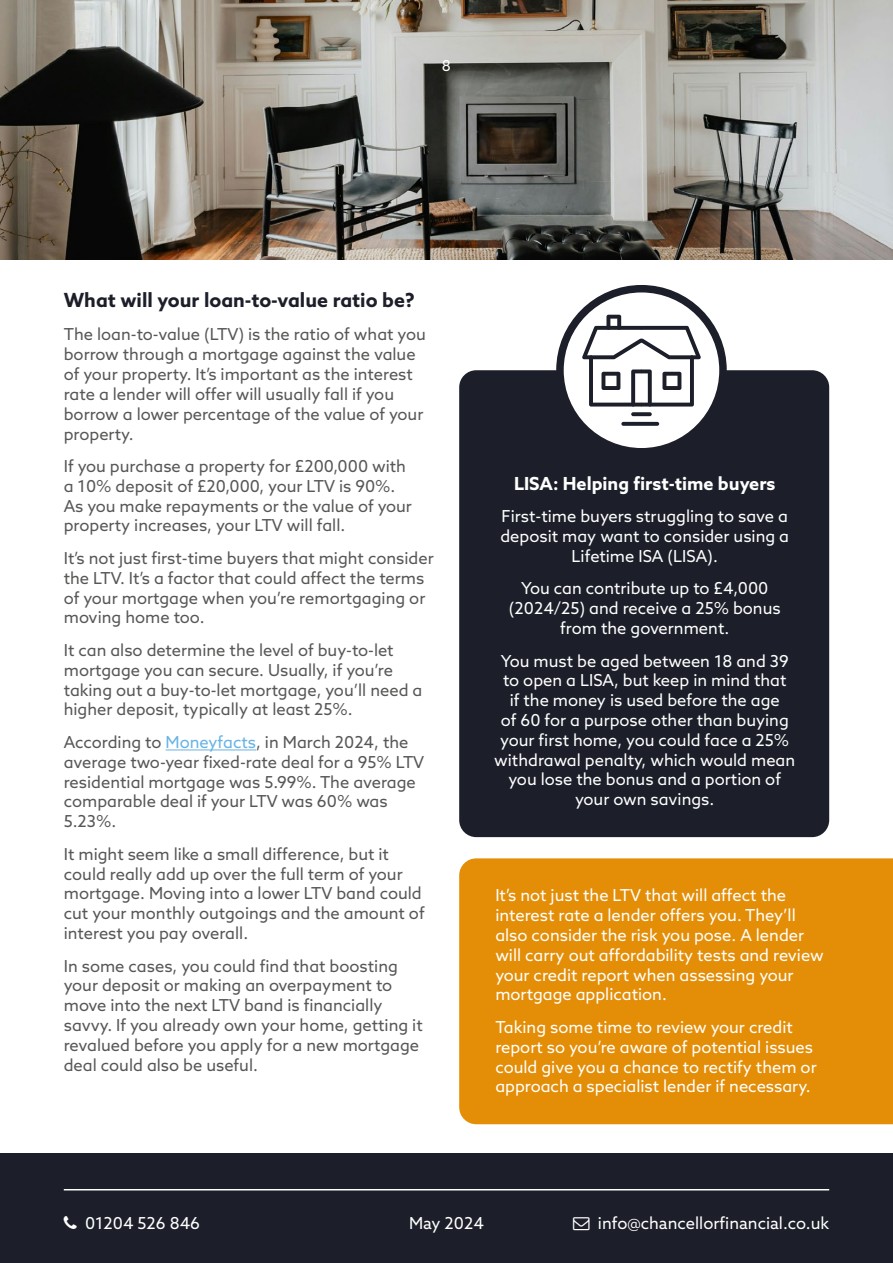
<style>
.page{position:relative;width:893px;height:1263px;background:#fff}
.page>*{position:absolute;margin:0;border:0;box-sizing:border-box;transform-origin:0 0}
.t1{font:700 19.5px "Azo Sans";color:#1c1f29}
.t2{font:700 18px "Azo Sans";color:#fff}
.t3{font:16.5px/19.8px "Azo Sans";color:#575756}
.t4{font:16.5px/19.8px "Azo Sans";color:#fff;text-align:center}
.t5{font:15px "Azo Sans";color:#fff}
.s1{color:#68b3e5}
</style>
<div class="page">
<div style="left:0;top:1153px;width:893px;height:110px;background:#1c1f29"></div>
<hr style="left:64px;top:1189px;width:765px;height:1px;background:#fff">
<img style="left:0;top:0;width:893px;height:259px">
<hr style="left:166px;top:749px;width:90px;height:1px;background:#68b3e5">
<div style="left:459px;top:370px;width:370px;height:467px;background:#1c1f29;border-radius:17px"></div>
<svg style="left:560px;top:289px;width:163px;height:163px;fill:#fff"></svg>
<div style="left:556px;top:285px;width:171px;height:170px;border:8px solid #1c1f29;border-radius:50%"></div>
<div style="left:459px;top:858px;width:434px;height:266px;background:#e48e07"></div>
<svg style="left:631px;top:412px;width:21px;height:4px"></svg>
<svg style="left:621px;top:422px;width:38px;height:4px"></svg>
<svg style="left:582px;top:315px;width:119px;height:91px"></svg>
<p class="t5" style="left:442px;top:56px;width:11px">8</p>
<p class="t1" style="left:64px;top:287px;width:353px">What will your loan-to-value ratio be?</p>
<p class="t3" style="left:64px;top:324px;width:364px">The loan-to-value (LTV) is the ratio of what you borrow through a mortgage against the value of your property. It’s important as the interest rate a lender will offer will usually fall if you borrow a lower percentage of the value of your property.</p>
<p class="t3" style="left:64px;top:456px;width:350px">If you purchase a property for £200,000 with a 10% deposit of £20,000, your LTV is 90%.<br>As you make repayments or the value of your property increases, your LTV will fall.</p>
<p class="t3" style="left:64px;top:548px;width:371px">It’s not just first-time buyers that might consider the LTV. It’s a factor that could affect the terms of your mortgage when you’re remortgaging or moving home too.</p>
<p class="t3" style="left:64px;top:640px;width:360px">It can also determine the level of buy-to-let mortgage you can secure. Usually, if you’re taking out a buy-to-let mortgage, you’ll need a higher deposit, typically at least 25%.</p>
<p class="t3" style="left:64px;top:732px;width:362px">According to <span class="s1">Moneyfacts</span>, in March 2024, the average two-year fixed-rate deal for a 95% LTV residential mortgage was 5.99%. The average comparable deal if your LTV was 60% was 5.23%.</p>
<p class="t3" style="left:64px;top:844px;width:362px">It might seem like a small difference, but it could really add up over the full term of your mortgage. Moving into a lower LTV band could cut your monthly outgoings and the amount of interest you pay overall.</p>
<p class="t3" style="left:64px;top:955px;width:360px">In some cases, you could find that boosting your deposit or making an overpayment to move into the next LTV band is financially savvy. If you already own your home, getting it revalued before you apply for a new mortgage deal could also be useful.</p>
<p class="t2" style="left:514px;top:471px;width:263px">LISA: Helping first-time buyers</p>
<p class="t4" style="left:500px;top:506px;width:290px">First-time buyers struggling to save a deposit may want to consider using a<br>Lifetime ISA (LISA).</p>
<p class="t4" style="left:509px;top:578px;width:273px">You can contribute up to £4,000 (2024/25) and receive a 25% bonus from the government.</p>
<p class="t4" style="left:494px;top:651px;width:302px">You must be aged between 18 and 39 to open a LISA, but keep in mind that<br>if the money is used before the age<br>of 60 for a purpose other than buying your first home, you could face a 25% withdrawal penalty, which would mean you lose the bonus and a portion of your own savings.</p>
<p class="t4" style="left:495px;top:885px;width:330px;text-align:left">It’s not just the LTV that will affect the interest rate a lender offers you. They’ll also consider the risk you pose. A lender will carry out affordability tests and review your credit report when assessing your mortgage application.</p>
<p class="t4" style="left:495px;top:1017px;width:323px;text-align:left">Taking some time to review your credit report so you’re aware of potential issues could give you a chance to rectify them or approach a specialist lender if necessary.</p>
<p class="t4" style="left:85px;top:1213px;width:117px">01204 526 846</p>
<p class="t4" style="left:409px;top:1213px;width:76px">May 2024</p>
<p class="t4" style="left:598px;top:1213px;width:233px">info@chancellorfinancial.co.uk</p>
</div>
